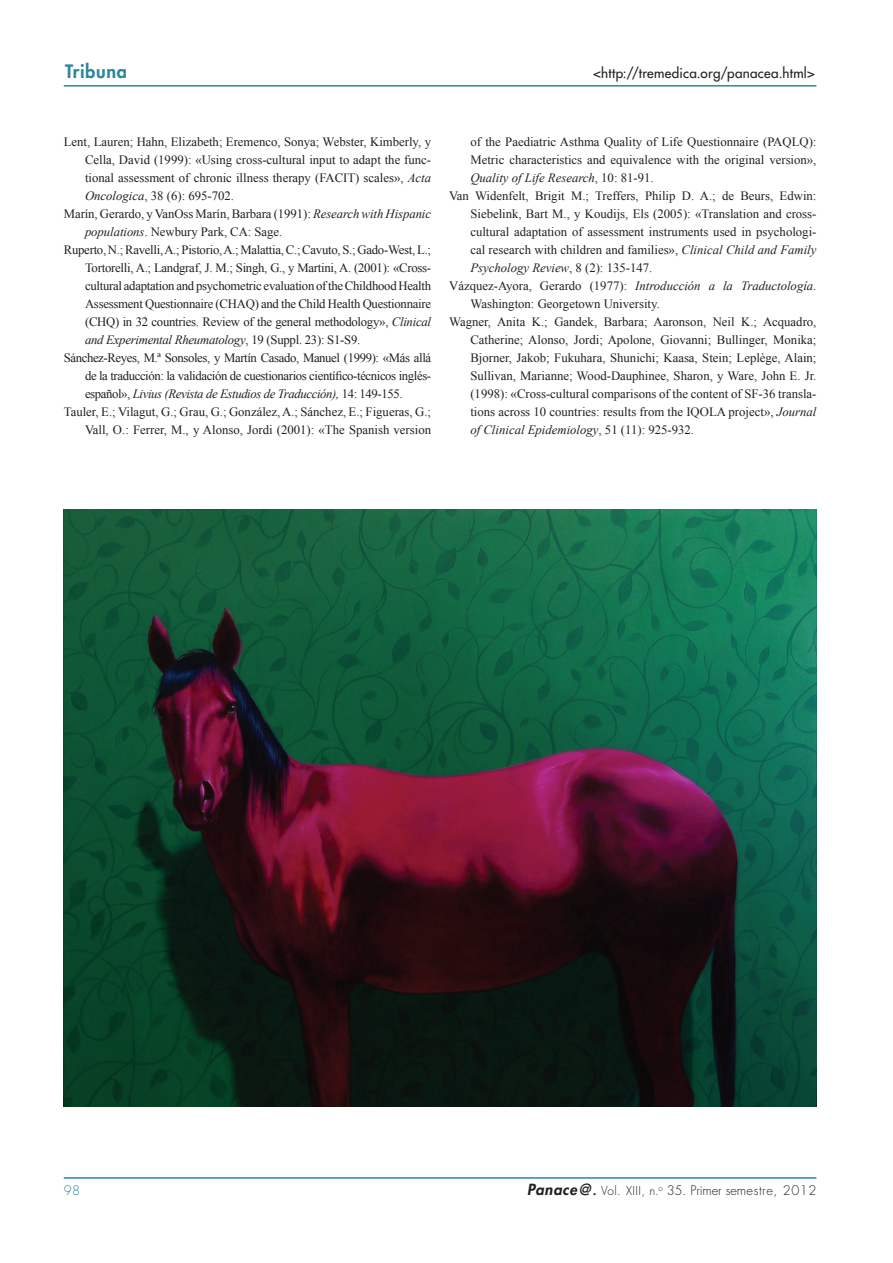
<style>
.page{position:relative;width:893px;height:1263px;background:#fff}
.page>*{position:absolute;margin:0;border:0;box-sizing:border-box;transform-origin:0 0}
.t1{font:800 18px "Futura Std";letter-spacing:.04em;color:#2c869d}
.t2{font:500 13.5px "Futura Std";letter-spacing:.02em;color:#231f20}
.t3{font:300 12.9px "Futura Std";letter-spacing:.01em;color:#231f20}
.t4{font:300 12.9px "Futura Std";color:#2c869d}
.t5{font:12.75px "Times New Roman";color:#231f20}
.t6{font:12.75px "Times New Roman";letter-spacing:-.02em;color:#231f20}
.t7{font:12.75px "Times New Roman";letter-spacing:-.03em;color:#231f20}
.t8{font:italic 12.75px "Times New Roman";letter-spacing:-.02em;color:#231f20}
.t9{font:italic 12.75px "Times New Roman";color:#231f20}
.s1{font-style:italic}
.s2{font-style:normal}
.s3{font-weight:800;font-style:italic;font-size:15px}
.s4{font-weight:800;font-style:italic;font-size:12px}
.s5{font-size:12px}
</style>
<div class="page">
<hr style="left:64px;top:1177px;width:752px;height:2px;background:#2c869d">
<hr style="left:64px;top:85px;width:752px;height:2px;background:#2c869d">
<img style="left:64px;top:510px;width:752px;height:597px">
<p class="t1" style="left:65px;top:60px;width:63px">Tribuna</p>
<p class="t2" style="left:593px;top:65px;width:223px">&lt;http://tremedica.org/panacea.html&gt;</p>
<p class="t5" style="left:64px;top:133px;width:369px">Lent, Lauren; Hahn, Elizabeth; Eremenco, Sonya; Webster, Kimberly, y</p>
<p class="t5" style="left:85px;top:151px;width:348px">Cella, David (1999): «Using cross-cultural input to adapt the func-</p>
<p class="t5" style="left:85px;top:169px;width:348px">tional assessment of chronic illness therapy (FACIT) scales», <span class="s1">Acta</span></p>
<p class="t5" style="left:85px;top:187px;width:151px"><span class="s1">Oncologica</span>, 38 (6): 695-702.</p>
<p class="t5" style="left:64px;top:205px;width:369px">Marín, Gerardo, y VanOss Marín, Barbara (1991): <span class="s1">Research with Hispanic</span></p>
<p class="t5" style="left:85px;top:223px;width:199px"><span class="s1">populations</span>. Newbury Park, CA: Sage.</p>
<p class="t6" style="left:64px;top:241px;width:369px">Ruperto, N.; Ravelli, A.; Pistorio, A.; Malattia, C.; Cavuto, S.; Gado-West, L.;</p>
<p class="t6" style="left:85px;top:259px;width:348px">Tortorelli, A.; Landgraf, J. M.; Singh, G., y Martini, A. (2001): «Cross-</p>
<p class="t6" style="left:85px;top:277px;width:348px">cultural adaptation and psychometric evaluation of the Childhood Health</p>
<p class="t6" style="left:85px;top:295px;width:348px">Assessment Questionnaire (CHAQ) and the Child Health Questionnaire</p>
<p class="t6" style="left:85px;top:313px;width:348px">(CHQ) in 32 countries. Review of the general methodology», <span class="s1">Clinical</span></p>
<p class="t8" style="left:85px;top:330px;width:277px">and Experimental Rheumatology<span class="s2">, 19 (Suppl. 23): S1-S9.</span></p>
<p class="t7" style="left:64px;top:349px;width:369px">Sánchez-Reyes, M.ª Sonsoles, y Martín Casado, Manuel (1999): «Más allá</p>
<p class="t7" style="left:85px;top:367px;width:348px">de la traducción: la validación de cuestionarios científico-técnicos inglés-</p>
<p class="t8" style="left:85px;top:385px;width:319px"><span class="s2">español»,</span> Livius (Revista de Estudios de Traducción), <span class="s2">14: 149-155.</span></p>
<p class="t5" style="left:64px;top:403px;width:369px">Tauler, E.; Vilagut, G.; Grau, G.; González, A.; Sánchez, E.; Figueras, G.;</p>
<p class="t5" style="left:85px;top:421px;width:348px">Vall, O.: Ferrer, M., y Alonso, Jordi (2001): «The Spanish version</p>
<p class="t5" style="left:470px;top:133px;width:348px">of the Paediatric Asthma Quality of Life Questionnaire (PAQLQ):</p>
<p class="t5" style="left:470px;top:151px;width:348px">Metric characteristics and equivalence with the original version»,</p>
<p class="t9" style="left:470px;top:169px;width:185px">Quality of Life Research<span class="s2">, 10: 81-91.</span></p>
<p class="t5" style="left:449px;top:187px;width:369px">Van Widenfelt, Brigit M.; Treffers, Philip D. A.; de Beurs, Edwin:</p>
<p class="t5" style="left:470px;top:205px;width:348px">Siebelink, Bart M., y Koudijs, Els (2005): «Translation and cross-</p>
<p class="t5" style="left:470px;top:223px;width:348px">cultural adaptation of assessment instruments used in psychologi-</p>
<p class="t5" style="left:470px;top:241px;width:348px">cal research with children and families», <span class="s1">Clinical Child and Family</span></p>
<p class="t9" style="left:470px;top:259px;width:183px">Psychology Review<span class="s2">, 8 (2): 135-147.</span></p>
<p class="t5" style="left:449px;top:277px;width:369px">Vázquez-Ayora, Gerardo (1977): <span class="s1">Introducción a la Traductología</span>.</p>
<p class="t5" style="left:470px;top:295px;width:191px">Washington: Georgetown University.</p>
<p class="t5" style="left:449px;top:313px;width:369px">Wagner, Anita K.; Gandek, Barbara; Aaronson, Neil K.; Acquadro,</p>
<p class="t5" style="left:470px;top:331px;width:348px">Catherine; Alonso, Jordi; Apolone, Giovanni; Bullinger, Monika;</p>
<p class="t5" style="left:470px;top:349px;width:348px">Bjorner, Jakob; Fukuhara, Shunichi; Kaasa, Stein; Leplège, Alain;</p>
<p class="t5" style="left:470px;top:367px;width:348px">Sullivan, Marianne; Wood-Dauphinee, Sharon, y Ware, John E. Jr.</p>
<p class="t5" style="left:470px;top:385px;width:348px">(1998): «Cross-cultural comparisons of the content of SF-36 transla-</p>
<p class="t5" style="left:470px;top:403px;width:348px">tions across 10 countries: results from the IQOLA project», <span class="s1">Journal</span></p>
<p class="t9" style="left:470px;top:421px;width:225px">of Clinical Epidemiology<span class="s2">, 51 (11): 925-932.</span></p>
<p class="t4" style="left:64px;top:1182px;width:18px">98</p>
<p class="t3" style="left:527px;top:1182px;width:291px"><span class="s3">Panace@</span><span class="s4">.</span> <span class="s5">Vol. XIII, n.</span><sup>o</sup> 35. Primer semestre, 2012</p>
</div>
